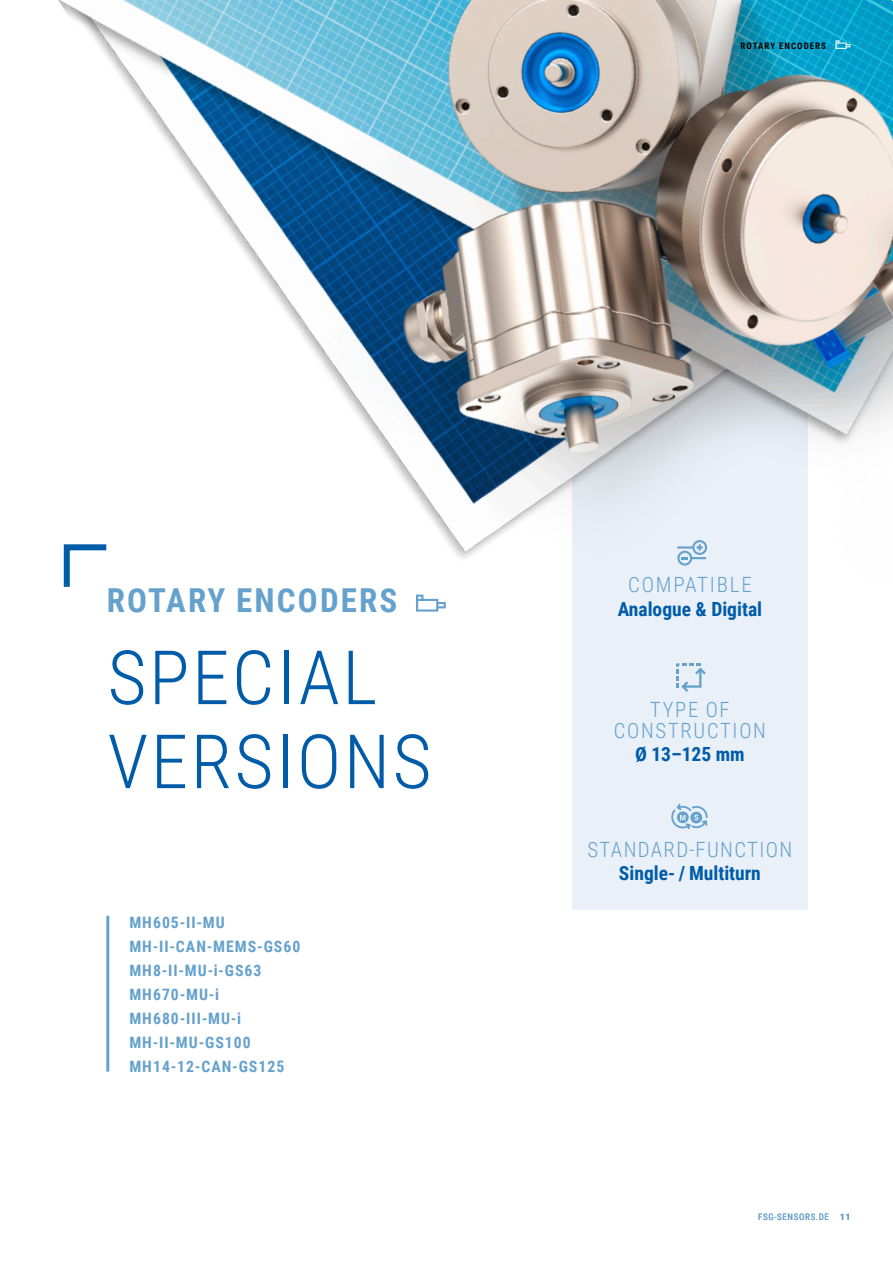
<style>
.page{position:relative;width:893px;height:1263px;background:#fff}
.page>*{position:absolute;margin:0;border:0;box-sizing:border-box;transform-origin:0 0}
.t1{font:300 75px/84px "Roboto Condensed";letter-spacing:.035em;color:#005ca9}
.t2{font:700 33px "Roboto Condensed";letter-spacing:.065em;color:#65a1cd}
.t3{font:300 21px/21px "Roboto Condensed";letter-spacing:.085em;color:#65a1cd;text-align:center}
.t4{font:300 21px "Roboto Condensed";letter-spacing:.065em;color:#65a1cd}
.t5{font:700 19.5px "Roboto Condensed";color:#005ca9}
.t6{font:700 15.75px/24px "Roboto Condensed";letter-spacing:.065em;color:#65a1cd}
.t7{font:9px "Roboto Condensed";letter-spacing:.075em;color:#65a1cd}
.t8{font:700 9px "Roboto Condensed";letter-spacing:.115em;color:#000}
.s1{font-weight:700}
</style>
<div class="page">
<div style="left:572px;top:319px;width:235px;height:591px;background:#e9f0f8"></div>
<hr style="left:106px;top:916px;width:3px;height:155px;background:#65a1cd">
<img style="left:58px;top:0;width:835px;height:697px">
<svg style="left:677px;top:540px;width:30px;height:26px"></svg>
<svg style="left:676px;top:663px;width:30px;height:29px"></svg>
<svg style="left:671px;top:803px;width:37px;height:26px"></svg>
<svg style="left:835px;top:40px;width:15px;height:9px"></svg>
<p class="t8" style="left:741px;top:39px;width:87px">ROTARY ENCODERS</p>
<h2 class="t2" style="left:107px;top:577px;width:292px">ROTARY ENCODERS</h2>
<h1 class="t1" style="left:108px;top:633px;width:325px">SPECIAL<br>VERSIONS</h1>
<p class="t6" style="left:129px;top:909px;width:173px">MH605-II-MU<br>MH-II-CAN-MEMS-GS60<br>MH8-II-MU-i-GS63<br>MH670-MU-i<br>MH680-III-MU-i<br>MH-II-MU-GS100<br>MH14-12-CAN-GS125</p>
<h3 class="t3" style="left:628px;top:573px;width:125px">COMPATIBLE</h3>
<p class="t5" style="left:618px;top:595px;width:146px">Analogue &amp; Digital</p>
<h3 class="t3" style="left:614px;top:698px;width:154px">TYPE OF<br>CONSTRUCTION</h3>
<p class="t5" style="left:635px;top:740px;width:111px">Ø 13–125 mm</p>
<h3 class="t4" style="left:587px;top:834px;width:206px">STANDARD-FUNCTION</h3>
<p class="t5" style="left:619px;top:859px;width:143px">Single- / Multiturn</p>
<p class="t7" style="left:758px;top:1211px;width:94px">FSG-SENSORS.DE <span class="s1">11</span></p>
</div>
